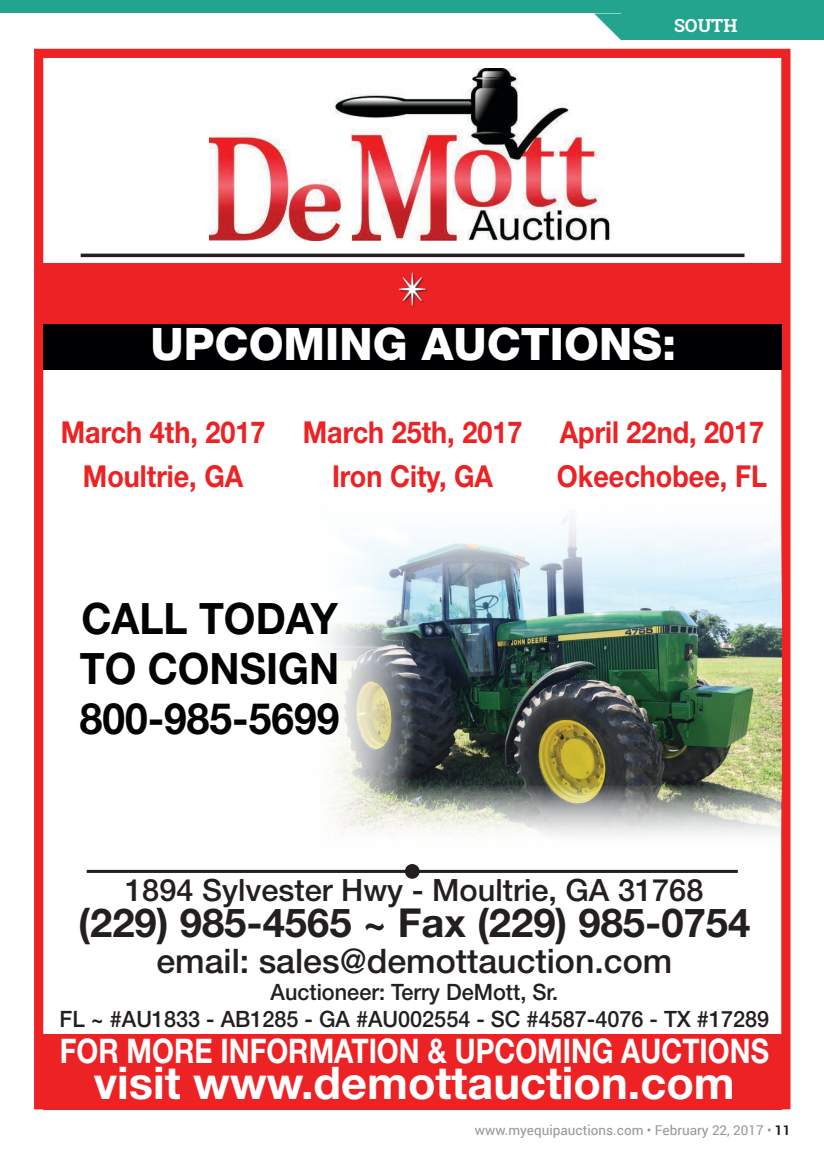
<style>
.page{position:relative;width:824px;height:1161px;background:#fff}
.page>*{position:absolute;margin:0;border:0;box-sizing:border-box;transform-origin:0 0}
.t1{font:700 45.15px "Helvetica Neue LT Std";color:#fff}
.t2{font:800 44.85px "Helvetica Neue LT Std";color:#fff}
.t3{font:700 43.35px/49.5px "Helvetica Neue LT Std";color:#020304;text-align:justify;scale:.94 1}
.t4{font:700 39.9px "Helvetica Neue LT Std";color:#231f20}
.t5{font:700 33.9px "Helvetica Neue LT Std";color:#fff;scale:.83 1}
.t6{font:500 33.9px "Helvetica Neue LT Std";color:#231f20}
.t7{font:500 30.75px "Helvetica Neue LT Std";color:#231f20}
.t8{font:700 30.3px/44px "Helvetica Neue LT Std";color:#ed2224;text-align:center;scale:.89 1}
.t9{font:500 22.5px/27.2px "Helvetica Neue LT Std";color:#231f20;text-align:center;scale:.96 1}
.t10{font:700 18px "Roboto Slab";color:#fff}
.t11{font:13.5px "Roboto";color:#949698}
.s1{font-weight:700;color:#231f20}
</style>
<div class="page">
<div style="left:621px;top:14px;width:203px;height:26px;background:#22a48f"></div>
<svg style="left:594px;top:14px;width:27px;height:26px"></svg>
<div style="left:0;top:0;width:824px;height:14px;background:#22a48f"></div>
<div style="left:34px;top:49px;width:756px;height:1060px;border:9px solid #ed2224"></div>
<img style="left:329px;top:493px;width:452px;height:356px">
<div style="left:43px;top:1034px;width:738px;height:75px;background:#ed2224"></div>
<div style="left:43px;top:318px;width:738px;height:52px;background:#000003"></div>
<img style="left:210px;top:68px;width:400px;height:173px">
<hr style="left:81px;top:254px;width:663px;height:3px;background:#231f20">
<div style="left:43px;top:264px;width:738px;height:60px;background:#ed2224"></div>
<div style="left:399px;top:273px;width:29px;height:35px;background:#231f20;opacity:.75"></div>
<hr style="left:87px;top:870px;width:650px;height:3px;background:#231f20">
<div style="left:405px;top:864px;width:14px;height:15px;background:#231f20;border-radius:50%"></div>
<svg style="left:399px;top:273px;width:26px;height:32px"></svg>
<p class="t10" style="left:674px;top:13px;width:65px">SOUTH</p>
<h2 class="t2" style="left:150px;top:318px;width:527px">UPCOMING AUCTIONS:</h2>
<h3 class="t8" style="left:61px;top:410px;width:231px">March 4th, 2017<br>Moultrie, GA</h3>
<h3 class="t8" style="left:303px;top:410px;width:248px">March 25th, 2017<br>Iron City, GA</h3>
<h3 class="t8" style="left:557px;top:410px;width:237px;text-align:left">April 22nd, 2017<br>Okeechobee, FL</h3>
<h3 class="t3" style="left:80px;top:593px;width:278px">CALL TODAY TO CONSIGN 800-985-5699</h3>
<h3 class="t7" style="left:125px;top:871px;width:579px">1894 Sylvester Hwy - Moultrie, GA 31768</h3>
<h3 class="t4" style="left:78px;top:898px;width:673px">(229) 985-4565 ~ Fax (229) 985-0754</h3>
<h3 class="t6" style="left:156px;top:940px;width:517px">email: sales@demottauction.com</h3>
<p class="t9" style="left:59px;top:978px;width:740px">Auctioneer: Terry DeMott, Sr.<br>FL ~ #AU1833 - AB1285 - GA #AU002554 - SC #4587-4076 - TX #17289</p>
<h3 class="t5" style="left:60px;top:1030px;width:856px">FOR MORE INFORMATION &amp; UPCOMING AUCTIONS</h3>
<h1 class="t1" style="left:94px;top:1055px;width:642px">visit www.demottauction.com</h1>
<p class="t11" style="left:475px;top:1120px;width:317px">www.myequipauctions.com • February 22, 2017 • <span class="s1">11</span></p>
</div>
